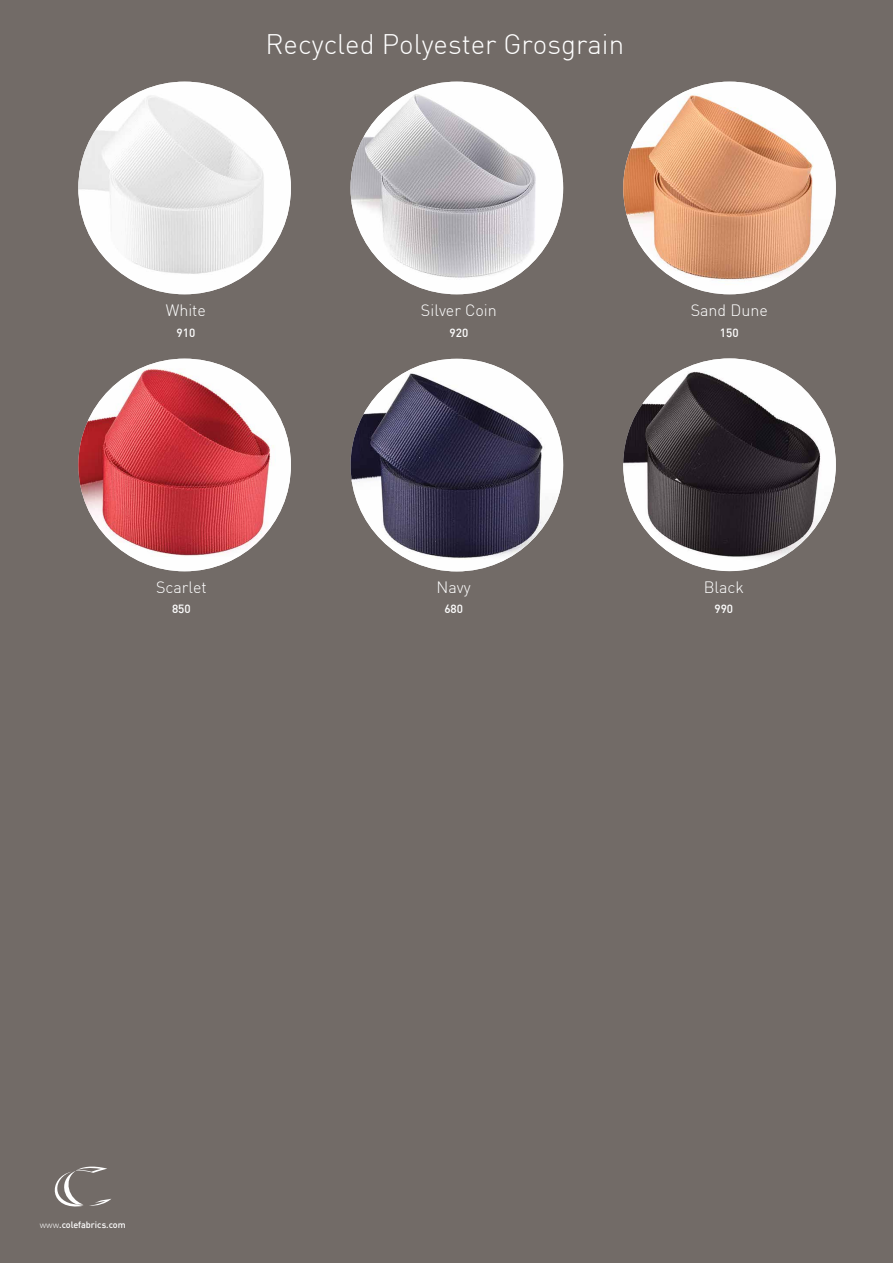
<style>
.page{position:relative;width:893px;height:1263px;background:#726b67}
.page>*{position:absolute;margin:0;border:0;box-sizing:border-box;transform-origin:0 0}
.t1{font:300 27.75px "DIN";color:#fff}
.t2{font:300 16.05px "DIN";color:#fff}
.t3{font:500 11.7px "DIN";color:#fff}
.t4{font:500 9px "DIN";color:#fff}
.s1{font-weight:300}
</style>
<div class="page">
<svg style="left:54px;top:1166px;width:57px;height:41px"></svg>
<img style="left:623px;top:358px;width:213px;height:213px;border-radius:106px">
<img style="left:351px;top:359px;width:212px;height:212px;border-radius:106px">
<img style="left:78px;top:359px;width:213px;height:212px;border-radius:106px">
<img style="left:351px;top:82px;width:212px;height:212px;border-radius:106px">
<img style="left:623px;top:82px;width:213px;height:212px;border-radius:106px">
<img style="left:78px;top:82px;width:213px;height:212px;border-radius:106px">
<h1 class="t1" style="left:265px;top:27px;width:360px">Recycled Polyester Grosgrain</h1>
<p class="t2" style="left:166px;top:301px;width:42px">White</p>
<p class="t3" style="left:176px;top:325px;width:20px">910</p>
<p class="t2" style="left:156px;top:577px;width:52px">Scarlet</p>
<p class="t3" style="left:172px;top:601px;width:20px">850</p>
<p class="t2" style="left:421px;top:301px;width:77px">Silver Coin</p>
<p class="t3" style="left:450px;top:325px;width:20px">920</p>
<p class="t2" style="left:437px;top:577px;width:36px">Navy</p>
<p class="t3" style="left:444px;top:601px;width:20px">680</p>
<p class="t2" style="left:691px;top:301px;width:79px">Sand Dune</p>
<p class="t3" style="left:720px;top:325px;width:20px">150</p>
<p class="t2" style="left:704px;top:577px;width:42px">Black</p>
<p class="t3" style="left:714px;top:601px;width:20px">990</p>
<p class="t4" style="left:40px;top:1219px;width:88px"><span class="s1">www</span>.colefabrics.com</p>
</div>
